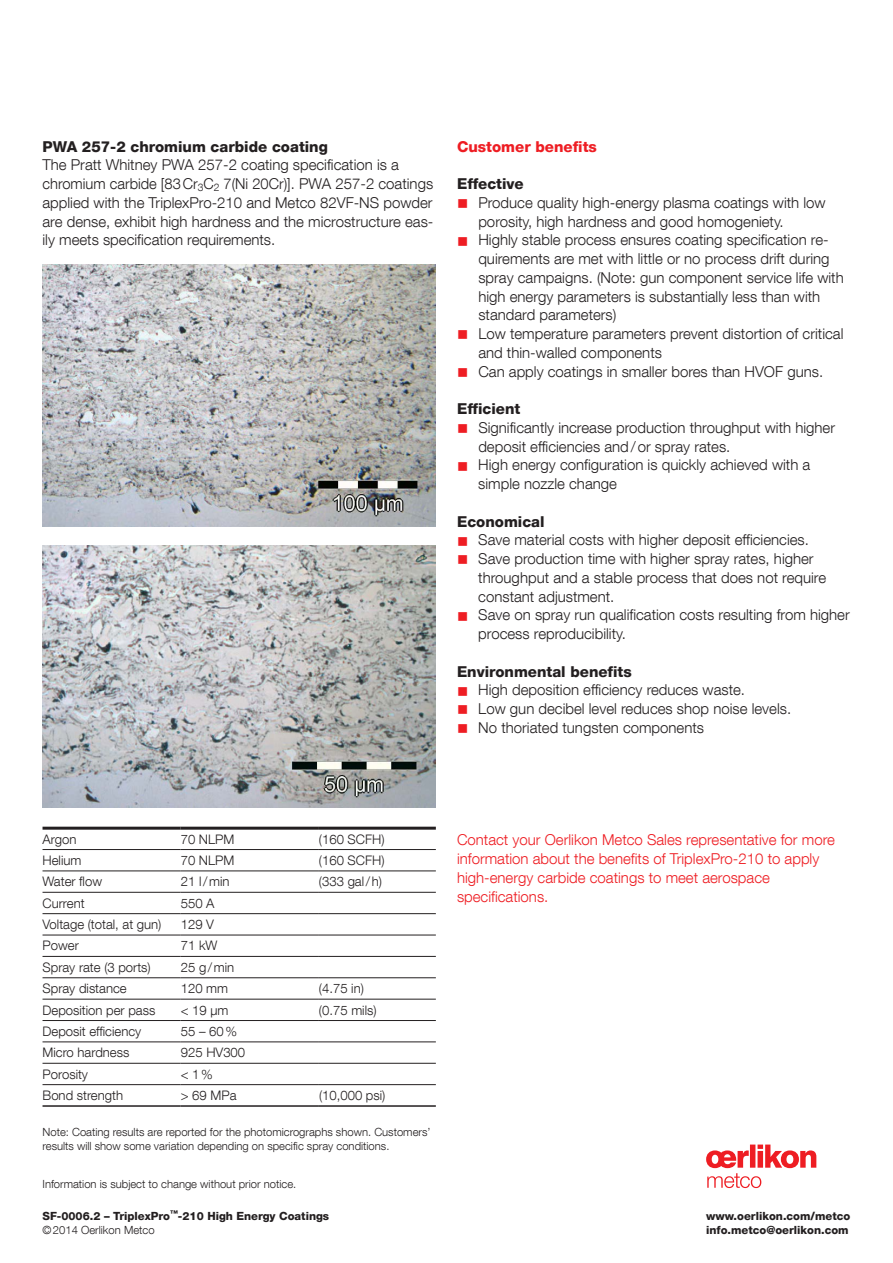
<style>
.page{position:relative;width:893px;height:1263px;background:#fff}
.page>*{position:absolute;margin:0;border:0;box-sizing:border-box;transform-origin:0 0}
.t1{font:300 15px/18.8px "Helvetica Neue LT Com";color:#231f20}
.t2{font:300 15px/18.8px "Helvetica Neue LT Com";color:#ee1d23}
.t3{font:800 15px "Helvetica Neue LT Com";color:#231f20}
.t4{font:800 15px "Helvetica Neue LT Com";color:#ee1d23}
.t5{font:300 13.2px "Helvetica Neue LT Com";color:#231f20}
.t6{font:300 11.25px/14.1px "Helvetica Neue LT Com";color:#231f20}
.t7{font:800 11.25px/14.1px "Helvetica Neue LT Com";color:#231f20}
.s1{color:#ee1d23}
.s2{font-weight:300}
</style>
<div class="page">
<img style="left:43px;top:264px;width:393px;height:263px">
<hr style="left:43px;top:871px;width:138px;height:1px;background:#231f20">
<hr style="left:181px;top:871px;width:138px;height:1px;background:#231f20">
<hr style="left:319px;top:871px;width:117px;height:1px;background:#231f20">
<hr style="left:43px;top:892px;width:138px;height:1px;background:#231f20">
<hr style="left:181px;top:892px;width:138px;height:1px;background:#231f20">
<hr style="left:319px;top:892px;width:117px;height:1px;background:#231f20">
<hr style="left:43px;top:913px;width:138px;height:1px;background:#231f20">
<hr style="left:181px;top:913px;width:138px;height:1px;background:#231f20">
<hr style="left:319px;top:913px;width:117px;height:1px;background:#231f20">
<hr style="left:43px;top:935px;width:138px;height:1px;background:#231f20">
<hr style="left:181px;top:935px;width:138px;height:1px;background:#231f20">
<hr style="left:319px;top:935px;width:117px;height:1px;background:#231f20">
<hr style="left:43px;top:956px;width:138px;height:1px;background:#231f20">
<hr style="left:181px;top:956px;width:138px;height:1px;background:#231f20">
<hr style="left:319px;top:956px;width:117px;height:1px;background:#231f20">
<hr style="left:43px;top:977px;width:138px;height:1px;background:#231f20">
<hr style="left:181px;top:977px;width:138px;height:1px;background:#231f20">
<hr style="left:319px;top:977px;width:117px;height:1px;background:#231f20">
<hr style="left:43px;top:999px;width:138px;height:1px;background:#231f20">
<hr style="left:181px;top:999px;width:138px;height:1px;background:#231f20">
<hr style="left:319px;top:999px;width:117px;height:1px;background:#231f20">
<hr style="left:43px;top:1020px;width:138px;height:1px;background:#231f20">
<hr style="left:181px;top:1020px;width:138px;height:1px;background:#231f20">
<hr style="left:319px;top:1020px;width:117px;height:1px;background:#231f20">
<hr style="left:43px;top:1042px;width:138px;height:1px;background:#231f20">
<hr style="left:181px;top:1042px;width:138px;height:1px;background:#231f20">
<hr style="left:319px;top:1042px;width:117px;height:1px;background:#231f20">
<hr style="left:43px;top:1063px;width:138px;height:1px;background:#231f20">
<hr style="left:181px;top:1063px;width:138px;height:1px;background:#231f20">
<hr style="left:319px;top:1063px;width:117px;height:1px;background:#231f20">
<hr style="left:43px;top:827px;width:138px;height:3px;background:#231f20">
<hr style="left:181px;top:827px;width:138px;height:3px;background:#231f20">
<hr style="left:319px;top:827px;width:117px;height:3px;background:#231f20">
<hr style="left:43px;top:849px;width:138px;height:1px;background:#231f20">
<hr style="left:181px;top:849px;width:138px;height:1px;background:#231f20">
<hr style="left:319px;top:849px;width:117px;height:1px;background:#231f20">
<hr style="left:43px;top:1084px;width:138px;height:1px;background:#231f20">
<hr style="left:181px;top:1084px;width:138px;height:1px;background:#231f20">
<hr style="left:319px;top:1084px;width:117px;height:1px;background:#231f20">
<hr style="left:43px;top:1105px;width:138px;height:2px;background:#231f20">
<hr style="left:181px;top:1105px;width:138px;height:2px;background:#231f20">
<hr style="left:319px;top:1105px;width:117px;height:2px;background:#231f20">
<img style="left:43px;top:545px;width:393px;height:263px">
<svg style="left:706px;top:1144px;width:110px;height:44px"></svg>
<p class="t3" style="left:43px;top:137px;width:287px">PWA 257-2 chromium carbide coating</p>
<p class="t1" style="left:43px;top:155px;width:392px">The Pratt Whitney PWA 257-2 coating specification is a chromium carbide [83Cr<sub>3</sub>C<sub>2</sub> 7(Ni 20Cr)]. PWA 257-2 coatings applied with the TriplexPro-210 and Metco 82VF-NS powder are dense, exhibit high hardness and the microstructure eas&shy;ily meets specification requirements.</p>
<p class="t4" style="left:457px;top:137px;width:141px">Customer benefits</p>
<p class="t3" style="left:457px;top:175px;width:68px">Effective</p>
<p class="t1" style="left:478px;top:193px;width:349px;text-indent:-21px"><span class="s1">■</span> Produce quality high-energy plasma coatings with low porosity, high hardness and good homogeniety.</p>
<p class="t1" style="left:478px;top:230px;width:367px;text-indent:-21px"><span class="s1">■</span> Highly stable process ensures coating specification re&shy;quirements are met with little or no process drift during spray campaigns. (Note: gun component service life with high energy parameters is substantially less than with standard parameters)</p>
<p class="t1" style="left:478px;top:324px;width:367px;text-indent:-21px"><span class="s1">■</span> Low temperature parameters prevent distortion of critical and thin-walled components</p>
<p class="t1" style="left:457px;top:362px;width:368px"><span class="s1">■</span> Can apply coatings in smaller bores than HVOF guns.</p>
<p class="t3" style="left:457px;top:400px;width:65px">Efficient</p>
<p class="t1" style="left:478px;top:418px;width:358px;text-indent:-21px"><span class="s1">■</span> Significantly increase production throughput with higher deposit efficiencies and/or spray rates.</p>
<p class="t1" style="left:478px;top:455px;width:334px;text-indent:-21px"><span class="s1">■</span> High energy configuration is quickly achieved with a simple nozzle change</p>
<p class="t3" style="left:457px;top:512px;width:89px">Economical</p>
<p class="t1" style="left:457px;top:530px;width:353px"><span class="s1">■</span> Save material costs with higher deposit efficiencies.</p>
<p class="t1" style="left:478px;top:549px;width:349px;text-indent:-21px"><span class="s1">■</span> Save production time with higher spray rates, higher throughput and a stable process that does not require constant adjustment.</p>
<p class="t1" style="left:478px;top:605px;width:373px;text-indent:-21px"><span class="s1">■</span> Save on spray run qualification costs resulting from higher process reproducibility.</p>
<p class="t3" style="left:457px;top:662px;width:176px">Environmental benefits</p>
<p class="t1" style="left:457px;top:680px;width:289px"><span class="s1">■</span> High deposition efficiency reduces waste.</p>
<p class="t1" style="left:457px;top:699px;width:336px"><span class="s1">■</span> Low gun decibel level reduces shop noise levels.</p>
<p class="t1" style="left:457px;top:718px;width:249px"><span class="s1">■</span> No thoriated tungsten components</p>
<p class="t5" style="left:43px;top:831px;width:36px">Argon</p>
<p class="t5" style="left:181px;top:831px;width:55px">70 NLPM</p>
<p class="t5" style="left:319px;top:831px;width:67px">(160 SCFH)</p>
<p class="t5" style="left:43px;top:852px;width:40px">Helium</p>
<p class="t5" style="left:181px;top:852px;width:55px">70 NLPM</p>
<p class="t5" style="left:319px;top:852px;width:67px">(160 SCFH)</p>
<p class="t5" style="left:43px;top:873px;width:61px">Water flow</p>
<p class="t5" style="left:181px;top:873px;width:50px">21 l/min</p>
<p class="t5" style="left:319px;top:873px;width:65px">(333 gal/h)</p>
<p class="t5" style="left:43px;top:895px;width:44px">Current</p>
<p class="t5" style="left:181px;top:895px;width:35px">550 A</p>
<p class="t5" style="left:43px;top:916px;width:120px">Voltage (total, at gun)</p>
<p class="t5" style="left:181px;top:916px;width:35px">129 V</p>
<p class="t5" style="left:43px;top:938px;width:38px">Power</p>
<p class="t5" style="left:181px;top:938px;width:38px">71 kW</p>
<p class="t5" style="left:43px;top:959px;width:110px">Spray rate (3 ports)</p>
<p class="t5" style="left:181px;top:959px;width:55px">25 g/min</p>
<p class="t5" style="left:43px;top:980px;width:86px">Spray distance</p>
<p class="t5" style="left:181px;top:980px;width:49px">120 mm</p>
<p class="t5" style="left:319px;top:980px;width:46px">(4.75 in)</p>
<p class="t5" style="left:43px;top:1002px;width:114px">Deposition per pass</p>
<p class="t5" style="left:181px;top:1002px;width:49px">&lt; 19 µm</p>
<p class="t5" style="left:319px;top:1002px;width:59px">(0.75 mils)</p>
<p class="t5" style="left:43px;top:1023px;width:100px">Deposit efficiency</p>
<p class="t5" style="left:181px;top:1023px;width:58px">55 – 60%</p>
<p class="t5" style="left:43px;top:1044px;width:88px">Micro hardness</p>
<p class="t5" style="left:181px;top:1044px;width:66px">925 HV300</p>
<p class="t5" style="left:43px;top:1066px;width:47px">Porosity</p>
<p class="t5" style="left:181px;top:1066px;width:34px">&lt; 1%</p>
<p class="t5" style="left:43px;top:1087px;width:82px">Bond strength</p>
<p class="t5" style="left:181px;top:1087px;width:57px">&gt; 69 MPa</p>
<p class="t5" style="left:319px;top:1087px;width:68px">(10,000 psi)</p>
<p class="t6" style="left:43px;top:1125px;width:390px">Note: Coating results are reported for the photomicrographs shown. Customers’ results will show some variation depending on specific spray conditions.</p>
<p class="t6" style="left:43px;top:1177px;width:255px">Information is subject to change without prior notice.</p>
<p class="t7" style="left:43px;top:1208px;width:288px">SF-0006.2 – TriplexPro<sup>™</sup>-210 High Energy Coatings <span class="s2">©2014 Oerlikon Metco</span></p>
<p class="t2" style="left:457px;top:830px;width:379px">Contact your Oerlikon Metco Sales representative for more information about the benefits of TriplexPro-210 to apply high-energy carbide coatings to meet aerospace specifications.</p>
<p class="t7" style="left:706px;top:1208px;width:146px">www.oerlikon.com/metco info.metco@oerlikon.com</p>
<p class="t7" style="left:843px;top:1222px;width:9px">4</p>
</div>
